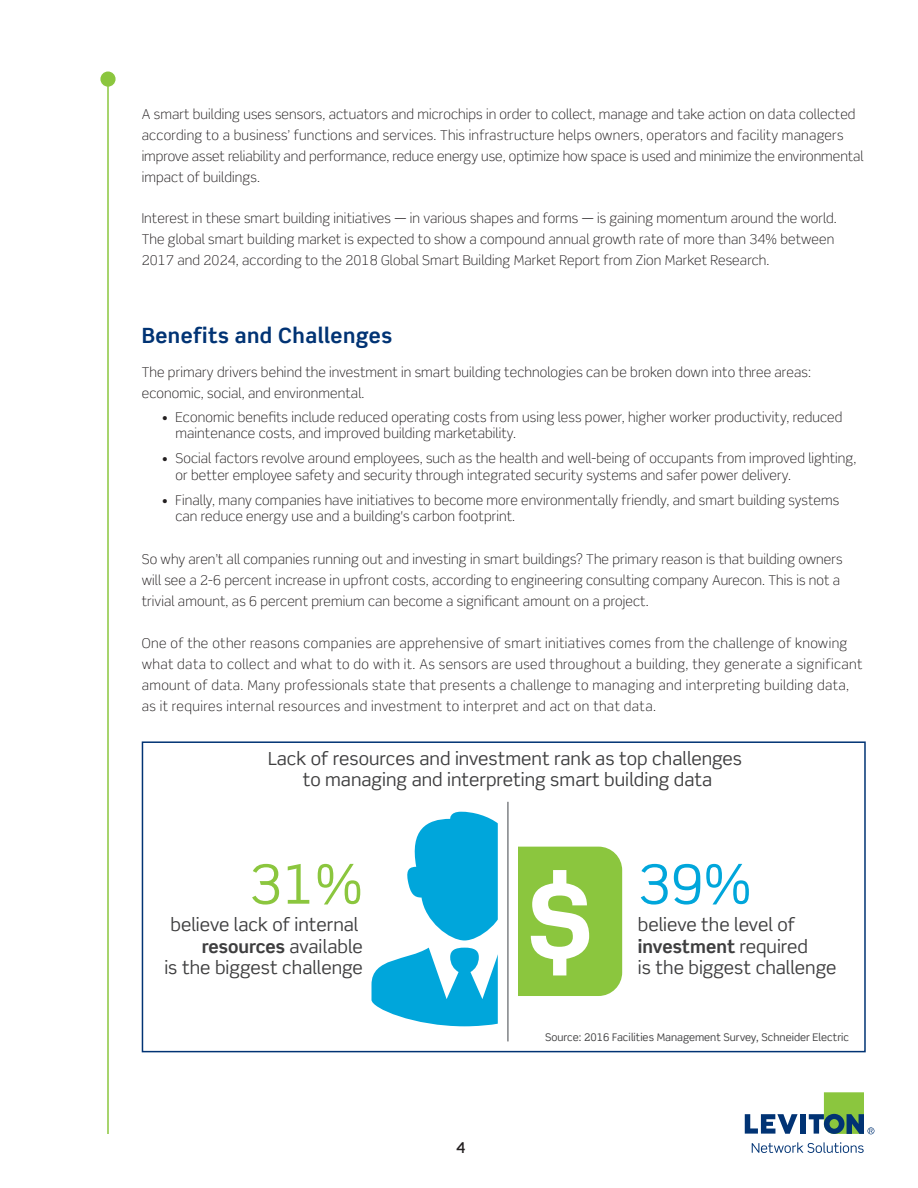
<style>
.page{position:relative;width:918px;height:1188px;background:#fff}
.page>*{position:absolute;margin:0;border:0;box-sizing:border-box;transform-origin:0 0}
.t1{font:700 123.6px "Scene Std";color:#fff}
.t2{font:54px "Scene Std";color:#8bc63e}
.t3{font:54px "Scene Std";color:#00a6db}
.Headers{font:700 21px "Scene Std";letter-spacing:.02em;color:#013374}
.t4{font:18px/21.6px "Scene Std";color:#3e3e3f;text-align:right}
.t5{font:500 15px "Scene Std";color:#231f20}
.Body_Copy{font:300 13.5px/21px "Scene Std";letter-spacing:.01em;color:#231f20}
.Body_Copy-2{font:300 13.5px/21px "Scene Std";letter-spacing:.03em;color:#231f20}
.t6{font:10.5px "Scene Std";color:#3e3e3f}
.s1{font-weight:700}
</style>
<div class="page">
<div style="left:101px;top:72px;width:14px;height:14px;background:#8bc63e;border-radius:50%"></div>
<div style="left:100px;top:72px;width:16px;height:15px;border:2px solid #8bc63e;border-radius:50%"></div>
<hr style="left:107px;top:79px;width:2px;height:1055px;background:#8bc63e">
<svg style="left:752px;top:1142px;width:112px;height:11px"></svg>
<svg style="left:745px;top:1114px;width:53px;height:20px"></svg>
<div style="left:800px;top:1114px;width:5px;height:20px;background:#013374"></div>
<svg style="left:809px;top:1092px;width:65px;height:42px"></svg>
<div style="left:518px;top:847px;width:104px;height:149px;background:#8bc63e"></div>
<hr style="left:507px;top:802px;width:2px;height:239px;background:#808285">
<svg style="left:372px;top:812px;width:126px;height:214px"></svg>
<div style="left:142px;top:741px;width:724px;height:311px;border:2px solid #013374"></div>
<p class="Body_Copy" style="left:142px;top:103px;width:723px">A smart building uses sensors, actuators and microchips in order to collect, manage and take action on data collected according to a business’ functions and services. This infrastructure helps owners, operators and facility managers improve asset reliability and performance, reduce energy use, optimize how space is used and minimize the environmental impact of buildings.</p>
<p class="Body_Copy" style="left:142px;top:208px;width:697px">Interest in these smart building initiatives — in various shapes and forms — is gaining momentum around the world.<br>The global smart building market is expected to show a compound annual growth rate of more than 34% between<br>2017 and 2024, according to the 2018 Global Smart Building Market Report from Zion Market Research.</p>
<p class="Headers" style="left:142px;top:322px;width:252px">Benefits and Challenges</p>
<p class="Body_Copy" style="left:142px;top:362px;width:671px">The primary drivers behind the investment in smart building technologies can be broken down into three areas: economic, social, and environmental.</p>
<p class="Body_Copy" style="left:175px;top:409px;width:669px;line-height:16.5px;text-indent:-14px">• Economic benefits include reduced operating costs from using less power, higher worker productivity, reduced maintenance costs, and improved building marketability.</p>
<p class="Body_Copy" style="left:175px;top:450px;width:682px;line-height:16.5px;text-indent:-14px">• Social factors revolve around employees, such as the health and well-being of occupants from improved lighting, or better employee safety and security through integrated security systems and safer power delivery.</p>
<p class="Body_Copy" style="left:175px;top:492px;width:665px;line-height:16.5px;text-indent:-14px">• Finally, many companies have initiatives to become more environmentally friendly, and smart building systems can reduce energy use and a building's carbon footprint.</p>
<p class="Body_Copy" style="left:142px;top:549px;width:702px">So why aren’t all companies running out and investing in smart buildings? The primary reason is that building owners will see a 2-6 percent increase in upfront costs, according to engineering consulting company Aurecon. This is not a trivial amount, as 6 percent premium can become a significant amount on a project.</p>
<p class="Body_Copy-2" style="left:142px;top:632px;width:722px">One of the other reasons companies are apprehensive of smart initiatives comes from the challenge of knowing what data to collect and what to do with it. As sensors are used throughout a building, they generate a significant amount of data. Many professionals state that presents a challenge to managing and interpreting building data, as it requires internal resources and investment to interpret and act on that data.</p>
<p class="t4" style="left:268px;top:747px;width:475px;text-align:center">Lack of resources and investment rank as top challenges to managing and interpreting smart building data</p>
<p class="t2" style="left:249px;top:851px;width:115px">31%</p>
<p class="t4" style="left:164px;top:914px;width:200px">believe lack of internal <span class="s1">resources</span> available<br>is the biggest challenge</p>
<p class="t5" style="left:456px;top:1138px;width:11px">4</p>
<p class="t1" style="left:521px;top:845px;width:79px">$</p>
<p class="t3" style="left:638px;top:851px;width:115px">39%</p>
<p class="t4" style="left:638px;top:914px;width:200px;text-align:left">believe the level of <span class="s1">investment</span> required<br>is the biggest challenge</p>
<p class="t6" style="left:545px;top:1031px;width:305px">Source: 2016 Facilities Management Survey, Schneider Electric</p>
</div>
